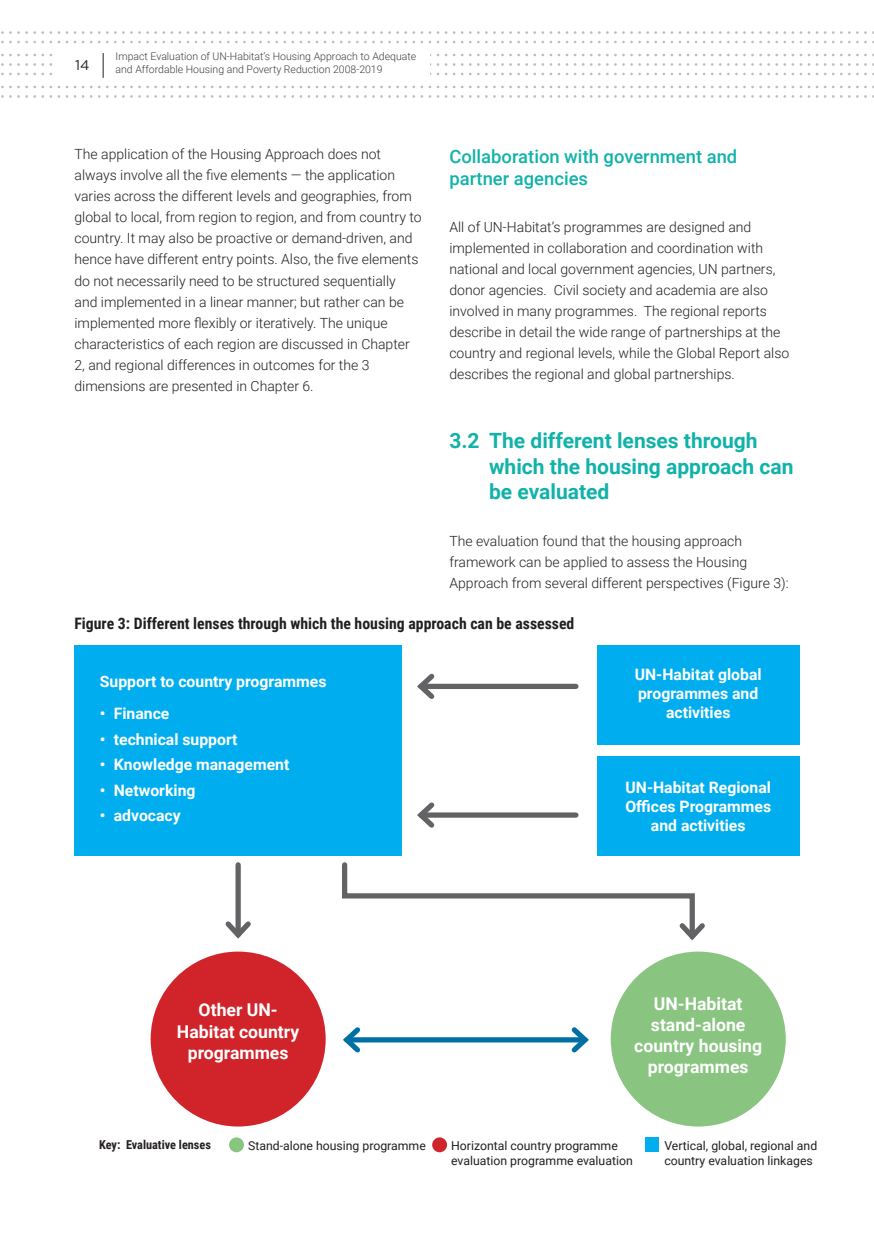
<style>
.page{position:relative;width:874px;height:1241px;background:#fff}
.page>*{position:absolute;margin:0;border:0;box-sizing:border-box;transform-origin:0 0}
.Head_02{font:700 21px/25.2px "Roboto";color:#11b2a9}
.Head_03{font:500 18.38px/22.1px "Roboto";color:#11b2a9}
.Head_03-2{font:700 17.68px/21.2px "Roboto";color:#fff;text-align:center}
.Head_03-3{font:700 15.75px/18.9px "Roboto";color:#fff;text-align:center}
.Figures{font:700 15.75px "Roboto Condensed";color:#231f20}
.t1{font:300 14px/21px "Roboto";color:#231f20}
.t2{font:14px "Gotham";color:#231f20}
.Head_03-4{font:12.25px/14.7px "Roboto";color:#231f20}
.Head_03-5{font:700 12.25px "Roboto Condensed";color:#231f20}
.t3{font:300 10.5px/12.6px "Roboto";color:#3e3e3f}
</style>
<div class="page">
<svg style="left:1px;top:31px;width:873px;height:3px"></svg>
<svg style="left:1px;top:41px;width:873px;height:2px"></svg>
<svg style="left:1px;top:86px;width:873px;height:2px"></svg>
<svg style="left:1px;top:95px;width:873px;height:3px"></svg>
<svg style="left:1px;top:53px;width:873px;height:25px"></svg>
<div style="left:150px;top:951px;width:175px;height:175px;background:#d1232a;border-radius:50%"></div>
<div style="left:610px;top:951px;width:175px;height:175px;background:#89c480;border-radius:50%"></div>
<div style="left:596px;top:645px;width:203px;height:99px;background:#00aeef"></div>
<div style="left:596px;top:756px;width:203px;height:99px;background:#00aeef"></div>
<div style="left:74px;top:645px;width:327px;height:210px;background:#00aeef"></div>
<div style="left:420px;top:683px;width:155px;height:6px;background:#636366"></div>
<svg style="left:417px;top:673px;width:22px;height:26px"></svg>
<div style="left:420px;top:812px;width:155px;height:5px;background:#636366"></div>
<svg style="left:417px;top:802px;width:22px;height:26px"></svg>
<div style="left:346px;top:1037px;width:238px;height:5px;background:#0070a4"></div>
<svg style="left:566px;top:1027px;width:23px;height:26px"></svg>
<svg style="left:343px;top:1027px;width:22px;height:26px"></svg>
<svg style="left:342px;top:862px;width:363px;height:79px"></svg>
<div style="left:235px;top:864px;width:6px;height:70px;background:#636366"></div>
<svg style="left:225px;top:916px;width:26px;height:23px"></svg>
<div style="left:644px;top:1137px;width:14px;height:14px;background:#00aeef"></div>
<div style="left:229px;top:1137px;width:15px;height:15px;background:#89c480;border-radius:50%"></div>
<div style="left:432px;top:1137px;width:15px;height:15px;background:#d1232a;border-radius:50%"></div>
<p class="t2" style="left:75px;top:56px;width:16px">14</p>
<p class="t3" style="left:115px;top:50px;width:302px">Impact Evaluation of UN-Habitat’s Housing Approach to Adequate and Affordable Housing and Poverty Reduction 2008-2019</p>
<p class="t1" style="left:74px;top:143px;width:348px">The application of the Housing Approach does not always involve all the five elements — the application varies across the different levels and geographies, from global to local, from region to region, and from country to country. It may also be proactive or demand-driven, and hence have different entry points. Also, the five elements do not necessarily need to be structured sequentially and implemented in a linear manner; but rather can be implemented more flexibly or iteratively. The unique characteristics of each region are discussed in Chapter 2, and regional differences in outcomes for the 3 dimensions are presented in Chapter 6.</p>
<p class="Head_03" style="left:449px;top:144px;width:289px">Collaboration with government and partner agencies</p>
<p class="t1" style="left:449px;top:216px;width:341px">All of UN-Habitat’s programmes are designed and implemented in collaboration and coordination with national and local government agencies, UN partners, donor agencies. Civil society and academia are also involved in many programmes. The regional reports describe in detail the wide range of partnerships at the country and regional levels, while the Global Report also describes the regional and global partnerships.</p>
<p class="Head_02" style="left:489px;top:427px;width:306px;text-indent:-40px">3.2 The different lenses through which the housing approach can be evaluated</p>
<p class="t1" style="left:449px;top:529px;width:340px">The evaluation found that the housing approach framework can be applied to assess the Housing<br>Approach from several different perspectives (Figure 3):</p>
<p class="Figures" style="left:74px;top:612px;width:501px">Figure 3: Different lenses through which the housing approach can be assessed</p>
<p class="Head_03-3" style="left:100px;top:671px;width:228px">Support to country programmes</p>
<p class="Head_03-3" style="left:100px;top:703px;width:71px">• Finance</p>
<p class="Head_03-3" style="left:100px;top:728px;width:139px">• technical support</p>
<p class="Head_03-3" style="left:100px;top:754px;width:191px">• Knowledge management</p>
<p class="Head_03-3" style="left:100px;top:779px;width:97px">• Networking</p>
<p class="Head_03-3" style="left:100px;top:805px;width:82px">• advocacy</p>
<p class="Head_03-2" style="left:177px;top:998px;width:124px">Other UN-<br>Habitat country programmes</p>
<p class="Head_03-3" style="left:634px;top:664px;width:128px">UN-Habitat global programmes and activities</p>
<p class="Head_03-3" style="left:625px;top:777px;width:147px">UN-Habitat Regional<br>Offices Programmes and activities</p>
<p class="Head_03-2" style="left:634px;top:992px;width:129px">UN-Habitat stand-alone country housing programmes</p>
<p class="Head_03-5" style="left:99px;top:1135px;width:113px">Key: Evaluative lenses</p>
<p class="Head_03-4" style="left:248px;top:1137px;width:179px">Stand-alone housing programme</p>
<p class="Head_03-4" style="left:451px;top:1137px;width:183px">Horizontal country programme evaluation programme evaluation</p>
<p class="Head_03-4" style="left:664px;top:1137px;width:154px">Vertical, global, regional and country evaluation linkages</p>
</div>
